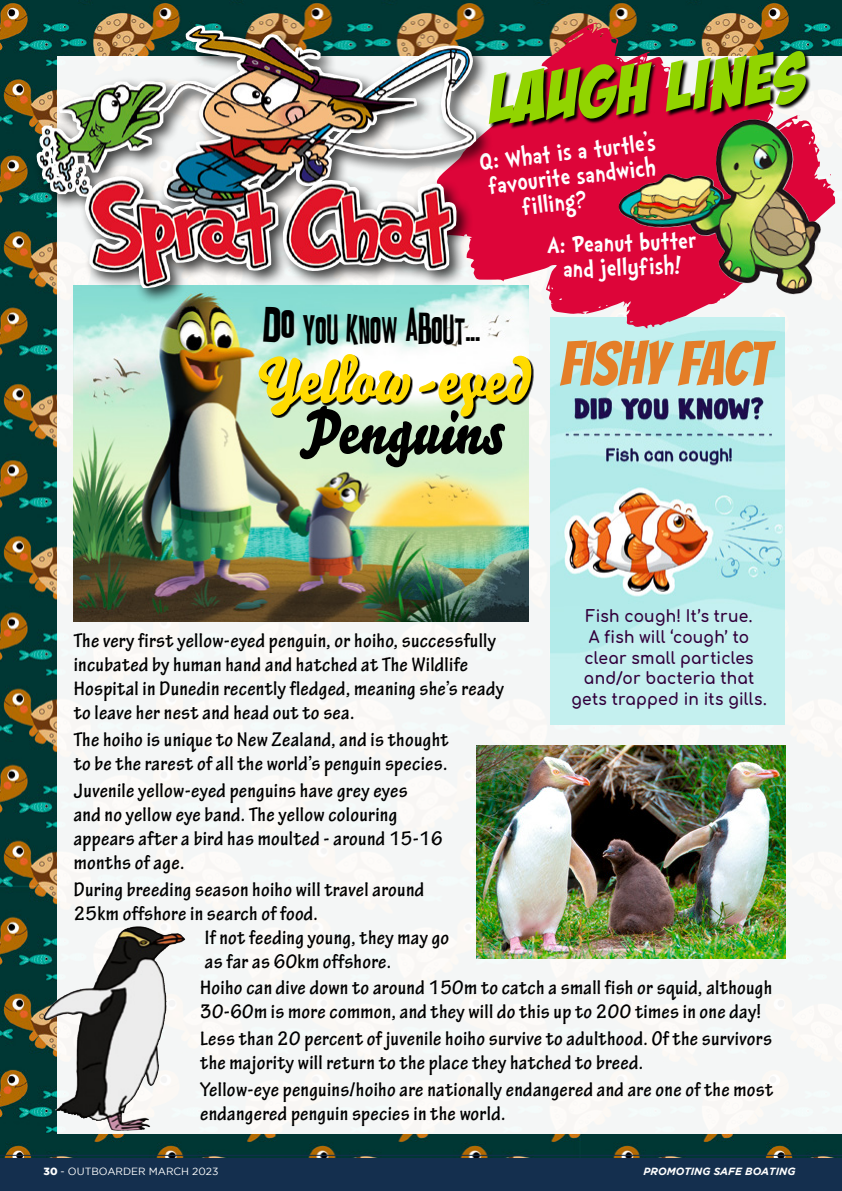
<style>
.page{position:relative;width:842px;height:1191px;background:#fff}
.page>*{position:absolute;margin:0;border:0;box-sizing:border-box;transform-origin:0 0}
.t1{font:70px "Bada Boom BB";color:#91d400;scale:1.05 1}
.t2{font:61.6px "Bangers";color:#e47e28;scale:.96 1}
.t3{font:61.2px "Bello Script Pro";color:#ffdb00;scale:.96 1}
.t4{font:61.2px "Bello Script Pro";color:#000;scale:.96 1}
.t5{font:40.4px "K.P.Duty JL";letter-spacing:.025em;color:#000}
.t6{font:700 28.2px/24.8px "Doctor Soos";color:#fff;text-align:center;scale:.9 1}
.t7{font:700 condensed 21px/24px "Tekton Pro";letter-spacing:.015em;color:#000;scale:1.06 1}
.t8{font:700 16.6px/20.6px "Comfortaa";letter-spacing:.015em;color:#32003c;text-align:center;scale:.93 1}
.t9{font:10.4px "Gotham";color:#fff}
.t10{font:italic 700 10.4px "Gotham";color:#fff}
.s1{font-weight:900}
</style>
<div class="page">
<img style="left:0;top:0;width:842px;height:1158px">
<div style="left:58px;top:57px;width:784px;height:1077px;background:#f4f6f6"></div>
<img style="left:550px;top:328px;width:234px;height:396px">
<div style="left:0;top:1158px;width:842px;height:33px;background:#142f4e"></div>
<hr style="left:0;top:1154px;width:842px;height:1px;background:#142f4e">
<img style="left:493px;top:22px;width:342px;height:306px">
<svg style="left:493px;top:51px;width:318px;height:78px;background:#7a3545"></svg>
<img style="left:716px;top:119px;width:36px;height:37px">
<img style="left:73px;top:285px;width:455px;height:336px">
<img style="left:476px;top:745px;width:309px;height:213px">
<div style="left:31px;top:20px;width:462px;height:284px;background:#000;opacity:.75"></div>
<img style="left:36px;top:34px;width:260px;height:254px">
<svg style="left:261px;top:355px;width:273px;height:63px"></svg>
<img style="left:43px;top:926px;width:96px;height:94px">
<h1 class="t1" style="left:487px;top:62px;width:304px;rotate:-4deg">Laugh lines</h1>
<h3 class="t6" style="left:478px;top:151px;width:199px;rotate:-7deg">Q: What is a turtle’s</h3>
<h3 class="t6" style="left:487px;top:175px;width:189px;rotate:-7deg">favourite sandwich</h3>
<h3 class="t6" style="left:520px;top:196px;width:74px;rotate:-7deg">filling?</h3>
<h3 class="t6" style="left:546px;top:234px;width:168px;rotate:-2deg">A: Peanut butter and jellyfish!</h3>
<h3 class="t5" style="left:263px;top:308px;width:218px">DO you know about...</h3>
<h3 class="t3" style="left:256px;top:332px;width:287px">Yellow-eyed</h3>
<h3 class="t4" style="left:299px;top:384px;width:215px">Penguins</h3>
<h2 class="t2" style="left:560px;top:328px;width:220px">FISHY FACT</h2>
<p class="t7" style="left:74px;top:629px;width:407px">The very first yellow-eyed penguin, or hoiho, successfully incubated by human hand and hatched at The Wildlife Hospital in Dunedin recently fledged, meaning she’s ready to leave her nest and head out to sea.</p>
<p class="t7" style="left:74px;top:728px;width:355px">The hoiho is unique to New Zealand, and is thought to be the rarest of all the world’s penguin species.</p>
<p class="t7" style="left:74px;top:779px;width:349px">Juvenile yellow-eyed penguins have grey eyes<br>and no yellow eye band. The yellow colouring appears after a bird has moulted - around 15-16 months of age.</p>
<p class="t7" style="left:74px;top:877px;width:332px">During breeding season hoiho will travel around</p>
<p class="t7" style="left:74px;top:901px;width:232px">25km offshore in search of food.</p>
<p class="t7" style="left:205px;top:925px;width:232px">If not feeding young, they may go</p>
<p class="t7" style="left:205px;top:949px;width:177px">as far as 60km offshore.</p>
<p class="t8" style="left:571px;top:604px;width:211px">Fish cough! It’s true.<br>A fish will ‘cough’ to clear small particles and/or bacteria that gets trapped in its gills.</p>
<p class="t7" style="left:200px;top:976px;width:541px">Hoiho can dive down to around 150m to catch a small fish or squid, although<br>30-60m is more common, and they will do this up to 200 times in one day!</p>
<p class="t7" style="left:200px;top:1027px;width:541px">Less than 20 percent of juvenile hoiho survive to adulthood. Of the survivors the majority will return to the place they hatched to breed.</p>
<p class="t7" style="left:200px;top:1078px;width:542px">Yellow-eye penguins/hoiho are nationally endangered and are one of the most endangered penguin species in the world.</p>
<p class="t9" style="left:44px;top:1165px;width:176px"><span class="s1">30</span> - OUTBOARDER MARCH 2023</p>
<p class="t10" style="left:643px;top:1165px;width:154px">PROMOTING SAFE BOATING</p>
</div>
